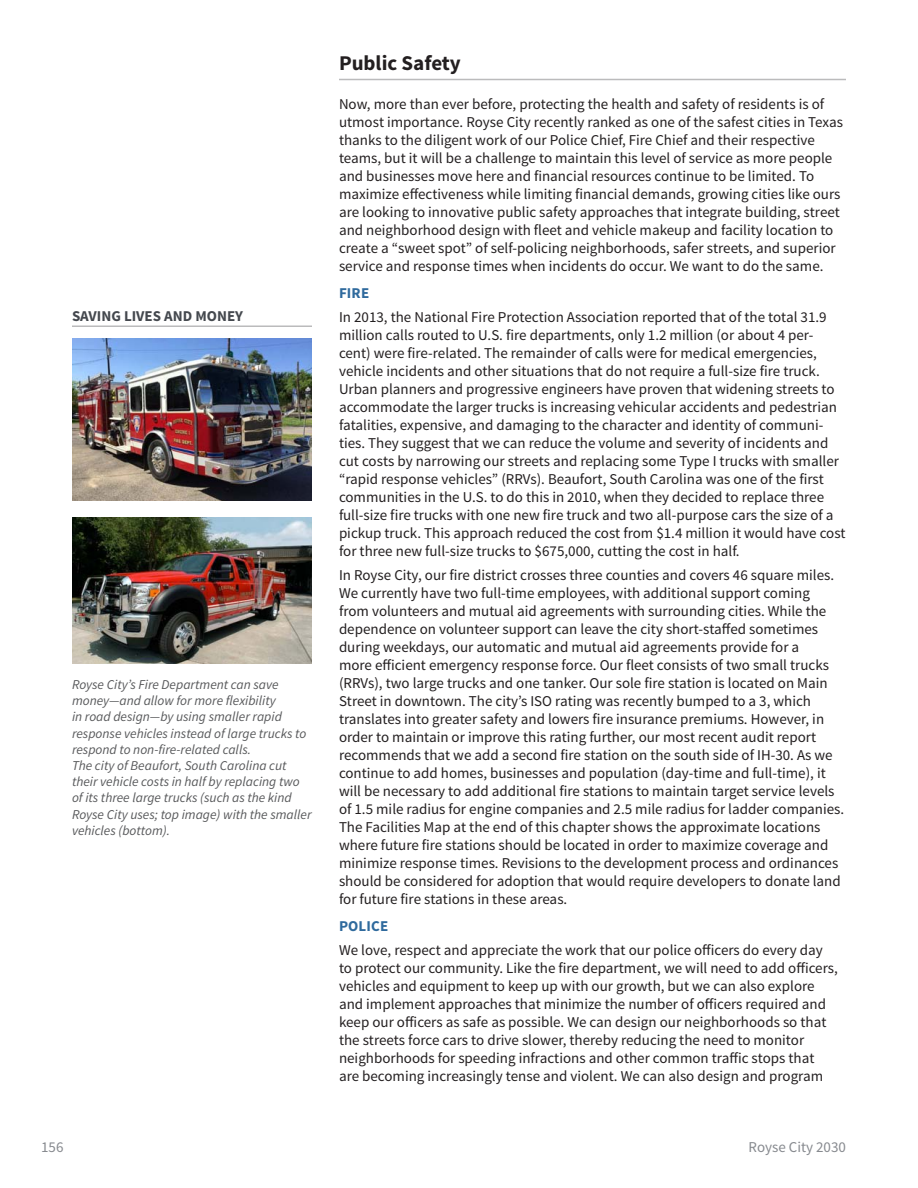
<style>
.page{position:relative;width:918px;height:1188px;background:#fff}
.page>*{position:absolute;margin:0;border:0;box-sizing:border-box;transform-origin:0 0}
.t1{font:700 21px "Source Sans Pro";color:#231f20}
.t2{font:15px/18px "Source Sans Pro";color:#231f20}
.t3{font:700 15px "Source Sans Pro";color:#44484e}
.t4{font:15px "Source Sans Pro";color:#878a8f}
.t5{font:700 15px "Source Sans Pro";letter-spacing:.01em;color:#2f6a9d}
.t6{font:italic 13.5px/16.2px "Source Sans Pro";color:#58595b}
</style>
<div class="page">
<hr style="left:339px;top:79px;width:507px;height:1px;background:#bbbbbc">
<img style="left:72px;top:517px;width:240px;height:147px">
<img style="left:72px;top:339px;width:240px;height:162px">
<hr style="left:72px;top:326px;width:240px;height:1px;background:#bbbbbc">
<p class="t3" style="left:72px;top:310px;width:173px">SAVING LIVES AND MONEY</p>
<p class="t6" style="left:72px;top:678px;width:241px">Royse City’s Fire Department can save money—and allow for more flexibility<br>in road design—by using smaller rapid response vehicles instead of large trucks to respond to non-fire-related calls.<br>The city of Beaufort, South Carolina cut their vehicle costs in half by replacing two of its three large trucks (such as the kind Royse City uses; top image) with the smaller vehicles (bottom).</p>
<h1 class="t1" style="left:339px;top:55px;width:123px">Public Safety</h1>
<p class="t2" style="left:339px;top:96px;width:506px">Now, more than ever before, protecting the health and safety of residents is of utmost importance. Royse City recently ranked as one of the safest cities in Texas thanks to the diligent work of our Police Chief, Fire Chief and their respective teams, but it will be a challenge to maintain this level of service as more people and businesses move here and financial resources continue to be limited. To maximize effectiveness while limiting financial demands, growing cities like ours are looking to innovative public safety approaches that integrate building, street and neighborhood design with fleet and vehicle makeup and facility location to create a “sweet spot” of self-policing neighborhoods, safer streets, and superior service and response times when incidents do occur. We want to do the same.</p>
<p class="t5" style="left:339px;top:287px;width:32px">FIRE</p>
<p class="t2" style="left:339px;top:309px;width:508px">In 2013, the National Fire Protection Association reported that of the total 31.9 million calls routed to U.S. fire departments, only 1.2 million (or about 4 per&shy;cent) were fire-related. The remainder of calls were for medical emergencies, vehicle incidents and other situations that do not require a full-size fire truck.<br>Urban planners and progressive engineers have proven that widening streets to accommodate the larger trucks is increasing vehicular accidents and pedestrian fatalities, expensive, and damaging to the character and identity of communi&shy;ties. They suggest that we can reduce the volume and severity of incidents and cut costs by narrowing our streets and replacing some Type I trucks with smaller “rapid response vehicles” (RRVs). Beaufort, South Carolina was one of the first communities in the U.S. to do this in 2010, when they decided to replace three full-size fire trucks with one new fire truck and two all-purpose cars the size of a pickup truck. This approach reduced the cost from $1.4 million it would have cost for three new full-size trucks to $675,000, cutting the cost in half.</p>
<p class="t2" style="left:339px;top:567px;width:507px">In Royse City, our fire district crosses three counties and covers 46 square miles.<br>We currently have two full-time employees, with additional support coming<br>from volunteers and mutual aid agreements with surrounding cities. While the dependence on volunteer support can leave the city short-staffed sometimes during weekdays, our automatic and mutual aid agreements provide for a<br>more efficient emergency response force. Our fleet consists of two small trucks (RRVs), two large trucks and one tanker. Our sole fire station is located on Main Street in downtown. The city’s ISO rating was recently bumped to a 3, which translates into greater safety and lowers fire insurance premiums. However, in order to maintain or improve this rating further, our most recent audit report recommends that we add a second fire station on the south side of IH-30. As we continue to add homes, businesses and population (day-time and full-time), it will be necessary to add additional fire stations to maintain target service levels of 1.5 mile radius for engine companies and 2.5 mile radius for ladder companies.<br>The Facilities Map at the end of this chapter shows the approximate locations where future fire stations should be located in order to maximize coverage and minimize response times. Revisions to the development process and ordinances should be considered for adoption that would require developers to donate land for future fire stations in these areas.</p>
<p class="t5" style="left:339px;top:920px;width:51px">POLICE</p>
<p class="t2" style="left:339px;top:942px;width:500px">We love, respect and appreciate the work that our police officers do every day to protect our community. Like the fire department, we will need to add officers, vehicles and equipment to keep up with our growth, but we can also explore and implement approaches that minimize the number of officers required and keep our officers as safe as possible. We can design our neighborhoods so that the streets force cars to drive slower, thereby reducing the need to monitor neighborhoods for speeding infractions and other common traffic stops that are becoming increasingly tense and violent. We can also design and program</p>
<p class="t4" style="left:41px;top:1141px;width:24px">156</p>
<p class="t4" style="left:749px;top:1141px;width:99px">Royse City 2030</p>
</div>
